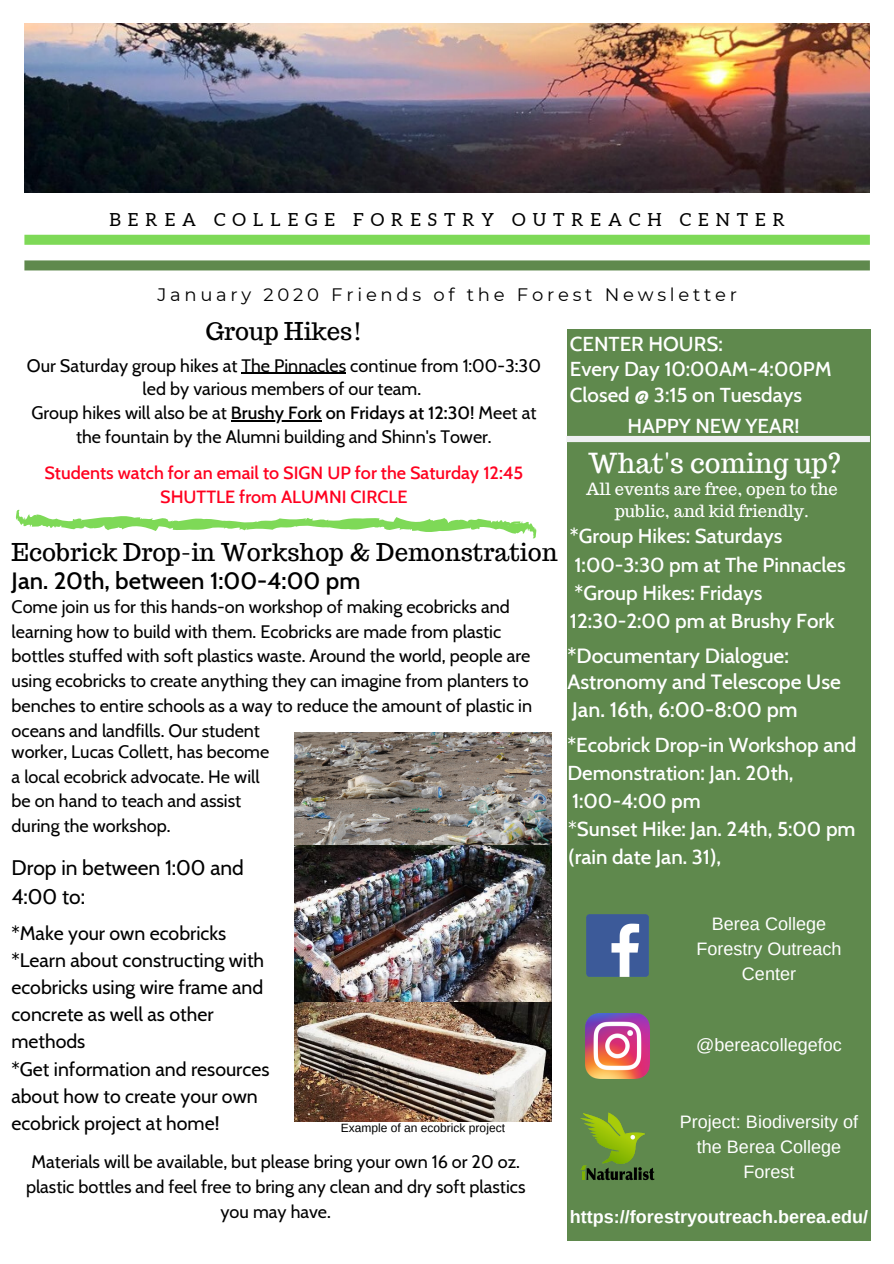
<style>
.page{position:relative;width:894px;height:1264px;background:#fff}
.page>*{position:absolute;margin:0;border:0;box-sizing:border-box;transform-origin:0 0}
.t1{font:27px "Trocchi";color:#fff}
.t2{font:24px "Trocchi";color:#000}
.t3{font:500 24px "Cabin";color:#000}
.t4{font:500 21.45px "Cabin";color:#fff}
.t5{font:500 21px/26.1px "Cabin";color:#fff}
.t6{font:21px/29.2px "Cabin";color:#000}
.t7{font:500 20.55px/28px "Cabin";color:#fff}
.t8{font:19.5px/27px "Cabin";color:#000}
.t9{font:18px/24.8px "Cabin";color:#000;text-align:center}
.t10{font:18px/24.9px "Arimo";color:#fff;text-align:center}
.t11{font:500 18px/24.8px "Cabin";color:#ff001f;text-align:center}
.t12{font:18px "Montserrat";letter-spacing:.205em;color:#000}
.t13{font:700 18px "Arimo";color:#fff}
.t14{font:18px "Aleo";letter-spacing:.39em;color:#000}
.t15{font:16.5px/22.5px "Trocchi";color:#fff;text-align:center}
.t16{font:12px "Arimo";color:#000}
.s1{font-weight:500}
.s2{font-weight:400}
</style>
<div class="page">
<svg style="left:24px;top:235px;width:845px;height:10px"></svg>
<svg style="left:24px;top:260px;width:845px;height:10px"></svg>
<div style="left:567px;top:330px;width:303px;height:910px;background:#5f894d"></div>
<img style="left:586px;top:914px;width:63px;height:63px">
<img style="left:585px;top:1013px;width:64px;height:64px">
<svg style="left:15px;top:509px;width:522px;height:29px"></svg>
<img style="left:24px;top:23px;width:844px;height:169px">
<img style="left:580px;top:1112px;width:74px;height:69px">
<img style="left:294px;top:732px;width:257px;height:389px">
<hr style="left:241px;top:373px;width:105px;height:1px;background:#000">
<hr style="left:231px;top:420px;width:91px;height:1px;background:#000">
<div style="left:567px;top:436px;width:302px;height:6px;background:#eff0f2"></div>
<p class="t14" style="left:110px;top:209px;width:676px">BEREA COLLEGE FORESTRY OUTREACH CENTER</p>
<p class="t12" style="left:157px;top:283px;width:581px">January 2020 Friends of the Forest Newsletter</p>
<h2 class="t2" style="left:205px;top:316px;width:159px">Group Hikes!</h2>
<p class="t7" style="left:569px;top:330px;width:263px;line-height:26px">CENTER HOURS:<br>Every Day 10:00AM-4:00PM<br>Closed @ 3:15 on Tuesdays</p>
<p class="t9" style="left:27px;top:353px;width:515px;line-height:23.7px">Our Saturday group hikes at The Pinnacles continue from 1:00-3:30 led by various members of our team.<br>Group hikes will also be at <span class="s1">Brushy Fork on Fridays at 12:30</span>! Meet at the fountain by the Alumni building and Shinn's Tower.</p>
<p class="t7" style="left:627px;top:411px;width:174px">HAPPY NEW YEAR!</p>
<p class="t11" style="left:44px;top:460px;width:480px">Students watch for an email to SIGN UP for the Saturday 12:45<br>SHUTTLE from ALUMNI CIRCLE</p>
<h2 class="t2" style="left:12px;top:536px;width:547px">Ecobrick Drop-in Workshop &amp; Demonstration</h2>
<h2 class="t3" style="left:12px;top:565px;width:350px">Jan. 20th, between 1:00-4:00 pm</h2>
<p class="t9" style="left:12px;top:594px;width:522px;text-align:left">Come join us for this hands-on workshop of making ecobricks and learning how to build with them. Ecobricks are made from plastic bottles stuffed with soft plastics waste. Around the world, people are using ecobricks to create anything they can imagine from planters to benches to entire schools as a way to reduce the amount of plastic in oceans and landfills. Our student</p>
<p class="t9" style="left:12px;top:739px;width:259px;text-align:left">worker, Lucas Collett, has become a local ecobrick advocate. He will be on hand to teach and assist during the workshop.</p>
<p class="t6" style="left:11px;top:853px;width:234px">Drop in between 1:00 and<br>4:00 to:</p>
<p class="t8" style="left:11px;top:919px;width:259px">*Make your own ecobricks *Learn about constructing with ecobricks using wire frame and concrete as well as other methods<br>*Get information and resources about how to create your own ecobrick project at home!</p>
<p class="t9" style="left:26px;top:1149px;width:501px">Materials will be available, but please bring your own 16 or 20 oz. plastic bottles and feel free to bring any clean and dry soft plastics you may have.</p>
<p class="t16" style="left:341px;top:1121px;width:166px">Example of an ecobrick project</p>
<h1 class="t1" style="left:588px;top:445px;width:254px">What's coming up?</h1>
<p class="t15" style="left:586px;top:477px;width:253px">All events are free, open to the public, and kid friendly.</p>
<p class="t7" style="left:569px;top:522px;width:277px">*Group Hikes: Saturdays<br>1:00-3:30 pm at The Pinnacles *Group Hikes: Fridays<br>12:30-2:00 pm at Brushy Fork</p>
<p class="t5" style="left:567px;top:642px;width:275px">*Documentary Dialogue:<br>Astronomy and Telescope Use</p>
<p class="t4" style="left:572px;top:695px;width:227px">Jan. 16th, 6:00-8:00 pm</p>
<p class="t7" style="left:567px;top:730px;width:290px">*Ecobrick Drop-in Workshop and<br>Demonstration: Jan. 20th,<br>1:00-4:00 pm<br><span class="s2">*</span>Sunset Hike: Jan. 24th, 5:00 pm (rain date Jan. 31),</p>
<p class="t10" style="left:696px;top:911px;width:147px">Berea College<br>Forestry Outreach<br>Center</p>
<p class="t10" style="left:696px;top:1032px;width:147px">@bereacollegefoc</p>
<p class="t10" style="left:679px;top:1108px;width:180px">Project: Biodiversity of the Berea College<br>Forest</p>
<p class="t13" style="left:569px;top:1206px;width:300px">https://forestryoutreach.berea.edu/</p>
</div>
